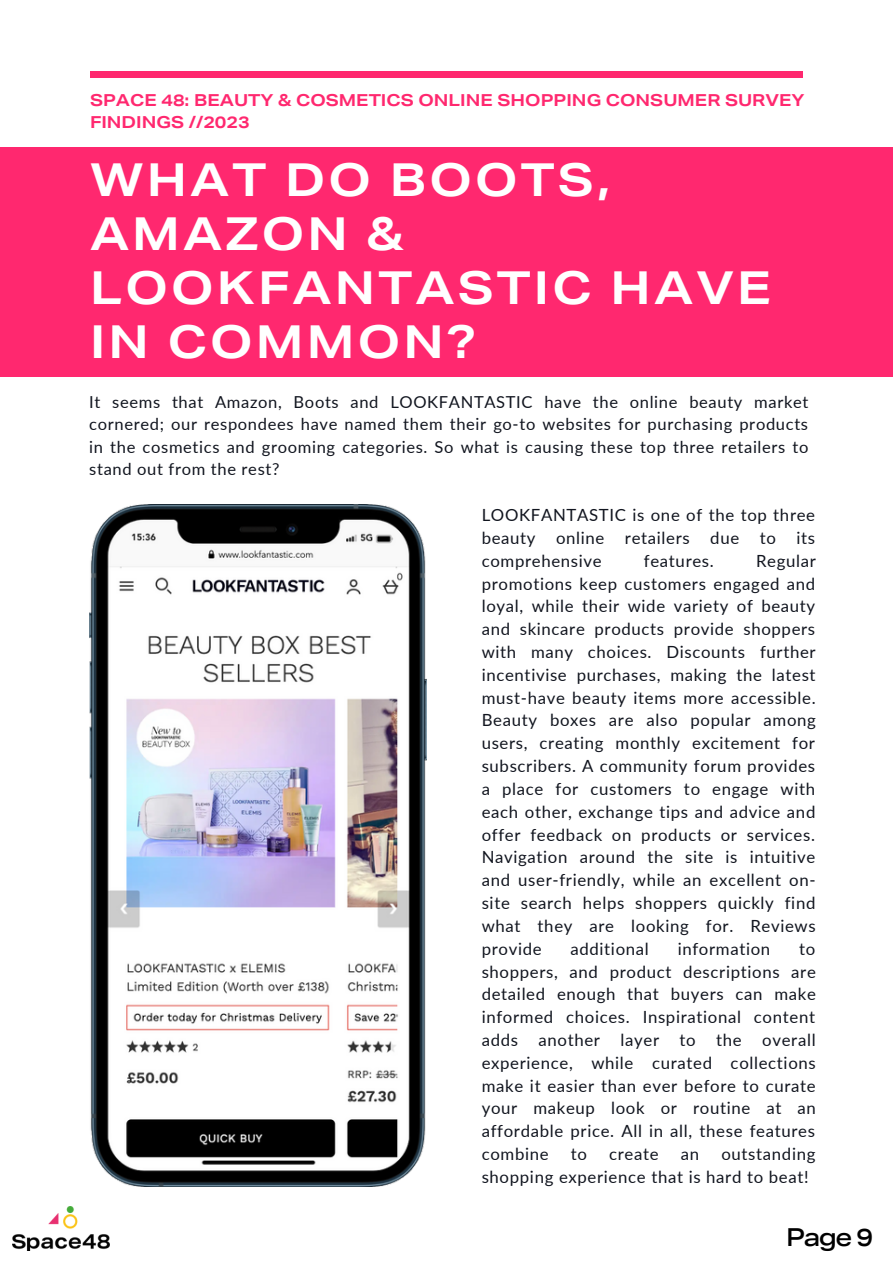
<style>
.page{position:relative;width:893px;height:1264px;background:#fff}
.page>*{position:absolute;margin:0;border:0;box-sizing:border-box;transform-origin:0 0}
.t1{font:700 45.45px/54px "Aktiv Grotesk Ex";letter-spacing:.07em;color:#fff}
.t2{font:500 24.75px "Aktiv Grotesk Ex";color:#000}
.t3{font:16.8px/22.8px "Lato";letter-spacing:.04em;color:#11151f;text-align:justify}
.t4{font:16.5px/22.5px "Lato";letter-spacing:.04em;color:#11151f;text-align:justify}
.t5{font:700 16.5px/22.5px "Aktiv Grotesk Ex";color:#ff286f}
</style>
<div class="page">
<div style="left:90px;top:72px;width:712px;height:6px;background:#ff286f"></div>
<div style="left:0;top:147px;width:892px;height:229px;background:#ff286f"></div>
<img style="left:89px;top:504px;width:337px;height:682px">
<img style="left:13px;top:1206px;width:97px;height:44px">
<p class="t5" style="left:90px;top:91px;width:716px">SPACE 48: BEAUTY &amp; COSMETICS ONLINE SHOPPING CONSUMER SURVEY<br>FINDINGS //2023</p>
<h1 class="t1" style="left:90px;top:160px;width:682px">WHAT DO BOOTS,<br>AMAZON &amp;<br>LOOKFANTASTIC HAVE<br>IN COMMON?</h1>
<p class="t4" style="left:89px;top:390px;width:720px">It seems that Amazon, Boots and LOOKFANTASTIC have the online beauty market cornered; our respondees have named them their go-to websites for purchasing products in the cosmetics and grooming categories. So what is causing these top three retailers to stand out from the rest?</p>
<p class="t3" style="left:481px;top:503px;width:335px">LOOKFANTASTIC is one of the top three beauty online retailers due to its comprehensive</p>
<p class="t3" style="left:481px;top:549px;width:336px;text-indent:274px">Regular promotions keep customers engaged and loyal, while their wide variety of beauty and skincare products provide shoppers with many choices. Discounts further incentivise purchases, making the latest must-have beauty items more accessible.<br>Beauty boxes are also popular among users, creating monthly excitement for subscribers. A community forum provides a place for customers to engage with each other, exchange tips and advice and offer feedback on products or services.<br>Navigation around the site is intuitive and user-friendly, while an excellent on&shy;site search helps shoppers quickly find what they are looking for. Reviews provide</p>
<p class="t3" style="left:644px;top:549px;width:71px">features.</p>
<p class="t3" style="left:570px;top:936px;width:80px">additional</p>
<p class="t3" style="left:677px;top:936px;width:94px">information</p>
<p class="t3" style="left:481px;top:936px;width:335px;text-indent:317px">to shoppers, and product descriptions are detailed enough that buyers can make informed choices. Inspirational content adds another layer to the overall experience, while curated collections make it easier than ever before to curate your makeup look or routine at an affordable price. All in all, these features combine</p>
<p class="t3" style="left:481px;top:1142px;width:335px;text-indent:240px">outstanding shopping experience that is hard to beat!</p>
<p class="t3" style="left:570px;top:1142px;width:18px">to</p>
<p class="t3" style="left:609px;top:1142px;width:51px">create</p>
<p class="t3" style="left:680px;top:1142px;width:20px">an</p>
<h2 class="t2" style="left:786px;top:1227px;width:89px">Page 9</h2>
</div>
